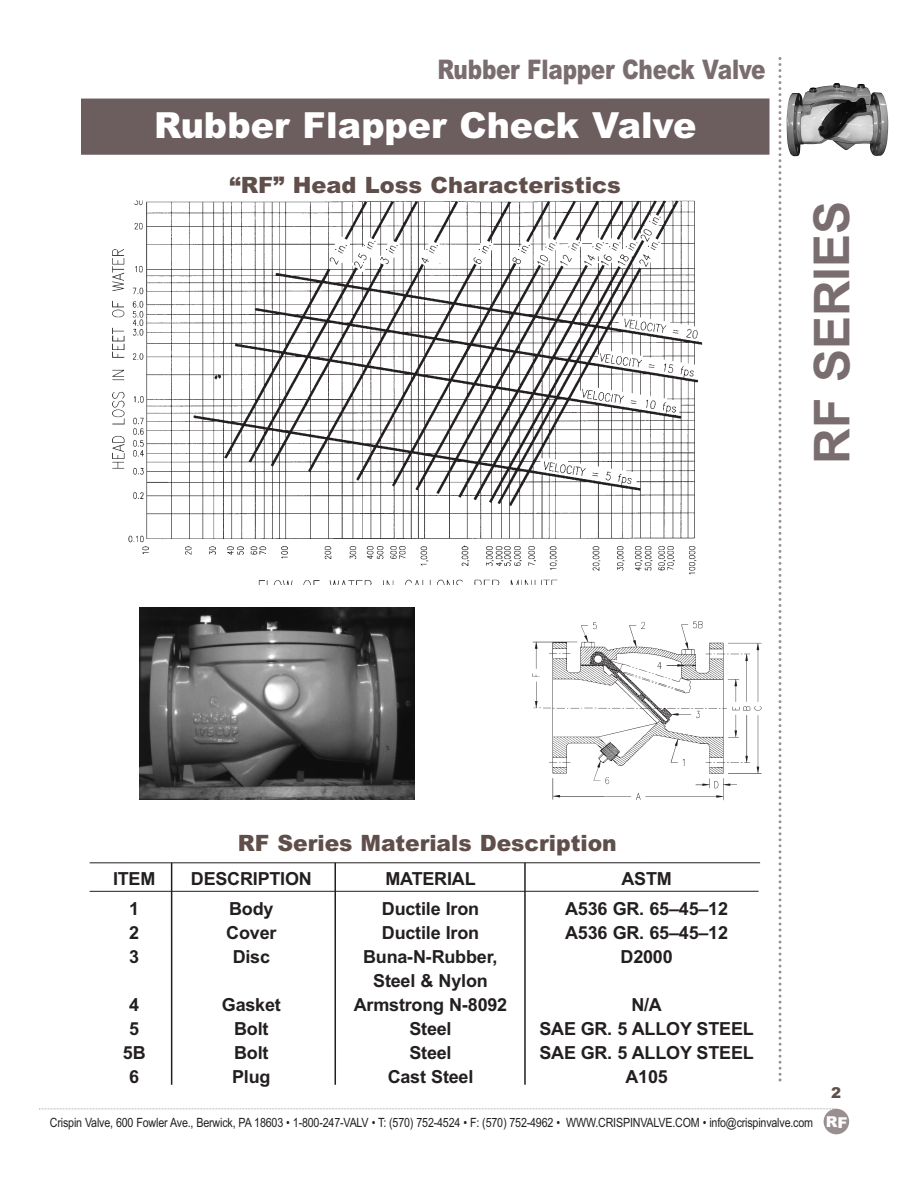
<style>
.page{position:relative;width:918px;height:1188px;background:#fff}
.page>*{position:absolute;margin:0;border:0;box-sizing:border-box;transform-origin:0 0}
.t1{font:700 49.5px "Arial";color:#7a6d6f}
.t2{font:900 36px "Arial";color:#fff}
.t3{font:900 27px "Arial";letter-spacing:-.015em;color:#7a6d6f;scale:.8 1}
.t4{font:900 22.5px "Arial";color:#5f4e4a}
.t5{font:700 18px "Arial";letter-spacing:-.01em;color:#231f20}
.t6{font:900 15px "Arial";color:#5f4e4a}
.t7{font:12.75px "Arial";letter-spacing:-.015em;color:#231f20;scale:.84 1}
.s1{font-weight:900;font-size:15px;color:#fff}
</style>
<div class="page">
<img style="left:112px;top:200px;width:590px;height:385px">
<hr style="left:90px;top:891px;width:669px;height:1px;background:#231f20">
<hr style="left:90px;top:862px;width:670px;height:1px;background:#231f20">
<hr style="left:171px;top:863px;width:1px;height:222px;background:#231f20">
<hr style="left:334px;top:863px;width:2px;height:222px;background:#231f20">
<hr style="left:524px;top:863px;width:2px;height:222px;background:#231f20">
<img style="left:140px;top:607px;width:274px;height:193px">
<svg style="left:778px;top:57px;width:4px;height:1025px"></svg>
<img style="left:786px;top:83px;width:103px;height:74px">
<div style="left:81px;top:98px;width:689px;height:57px;background:#6c5e5f"></div>
<div style="left:824px;top:1109px;width:25px;height:25px;background:#998f90;border-radius:50%"></div>
<svg style="left:39px;top:1108px;width:798px;height:2px"></svg>
<img style="left:532px;top:621px;width:230px;height:180px">
<h3 class="t3" style="left:437px;top:54px;width:412px">Rubber Flapper Check Valve</h3>
<h2 class="t2" style="left:154px;top:104px;width:544px">Rubber Flapper Check Valve</h2>
<p class="t4" style="left:230px;top:172px;width:393px">“RF” Head Loss Characteristics</p>
<h1 class="t1" style="left:803px;top:464px;width:264px;rotate:-90deg">RF SeR ei S</h1>
<p class="t4" style="left:238px;top:830px;width:380px">RF Series Materials Description</p>
<p class="t5" style="left:113px;top:868px;width:44px">item</p>
<p class="t5" style="left:191px;top:868px;width:123px">deScRiption</p>
<p class="t5" style="left:385px;top:868px;width:92px">mateRial</p>
<p class="t5" style="left:621px;top:868px;width:52px">aStm</p>
<p class="t5" style="left:129px;top:898px;width:12px">1</p>
<p class="t5" style="left:229px;top:898px;width:46px">Body</p>
<p class="t5" style="left:382px;top:898px;width:99px">ductile iron</p>
<p class="t5" style="left:565px;top:898px;width:164px">a536 GR. 65–45–12</p>
<p class="t5" style="left:129px;top:922px;width:12px">2</p>
<p class="t5" style="left:226px;top:922px;width:52px">cover</p>
<p class="t5" style="left:382px;top:922px;width:99px">ductile iron</p>
<p class="t5" style="left:565px;top:922px;width:164px">a536 GR. 65–45–12</p>
<p class="t5" style="left:129px;top:946px;width:12px">3</p>
<p class="t5" style="left:233px;top:946px;width:39px">disc</p>
<p class="t5" style="left:363px;top:946px;width:136px">Buna-n-Rubber,</p>
<p class="t5" style="left:621px;top:946px;width:54px">d2000</p>
<p class="t5" style="left:373px;top:970px;width:116px">Steel &amp; nylon</p>
<p class="t5" style="left:129px;top:994px;width:12px">4</p>
<p class="t5" style="left:222px;top:994px;width:61px">Gasket</p>
<p class="t5" style="left:354px;top:994px;width:155px">armstrong n-8092</p>
<p class="t5" style="left:631px;top:994px;width:32px">n/a</p>
<p class="t5" style="left:129px;top:1018px;width:12px">5</p>
<p class="t5" style="left:234px;top:1018px;width:36px">Bolt</p>
<p class="t5" style="left:409px;top:1018px;width:44px">Steel</p>
<p class="t5" style="left:539px;top:1018px;width:216px">Sae GR. 5 alloY Steel</p>
<p class="t5" style="left:123px;top:1042px;width:24px">5B</p>
<p class="t5" style="left:234px;top:1042px;width:36px">Bolt</p>
<p class="t5" style="left:409px;top:1042px;width:44px">Steel</p>
<p class="t5" style="left:539px;top:1042px;width:216px">Sae GR. 5 alloY Steel</p>
<p class="t5" style="left:129px;top:1066px;width:12px">6</p>
<p class="t5" style="left:232px;top:1066px;width:40px">plug</p>
<p class="t5" style="left:388px;top:1066px;width:87px">cast Steel</p>
<p class="t5" style="left:625px;top:1066px;width:44px">a105</p>
<p class="t6" style="left:831px;top:1084px;width:12px">2</p>
<p class="t7" style="left:50px;top:1115px;width:951px">Crispin Valve, 600 Fowler Ave., Berwick, PA 18603 • 1-800-247-VALV • T: (570) 752-4524 • F: (570) 752-4962 • WWW.CRISPINVALVE.COM • info@crispinvalve.com <span class="s1">RF</span></p>
</div>
